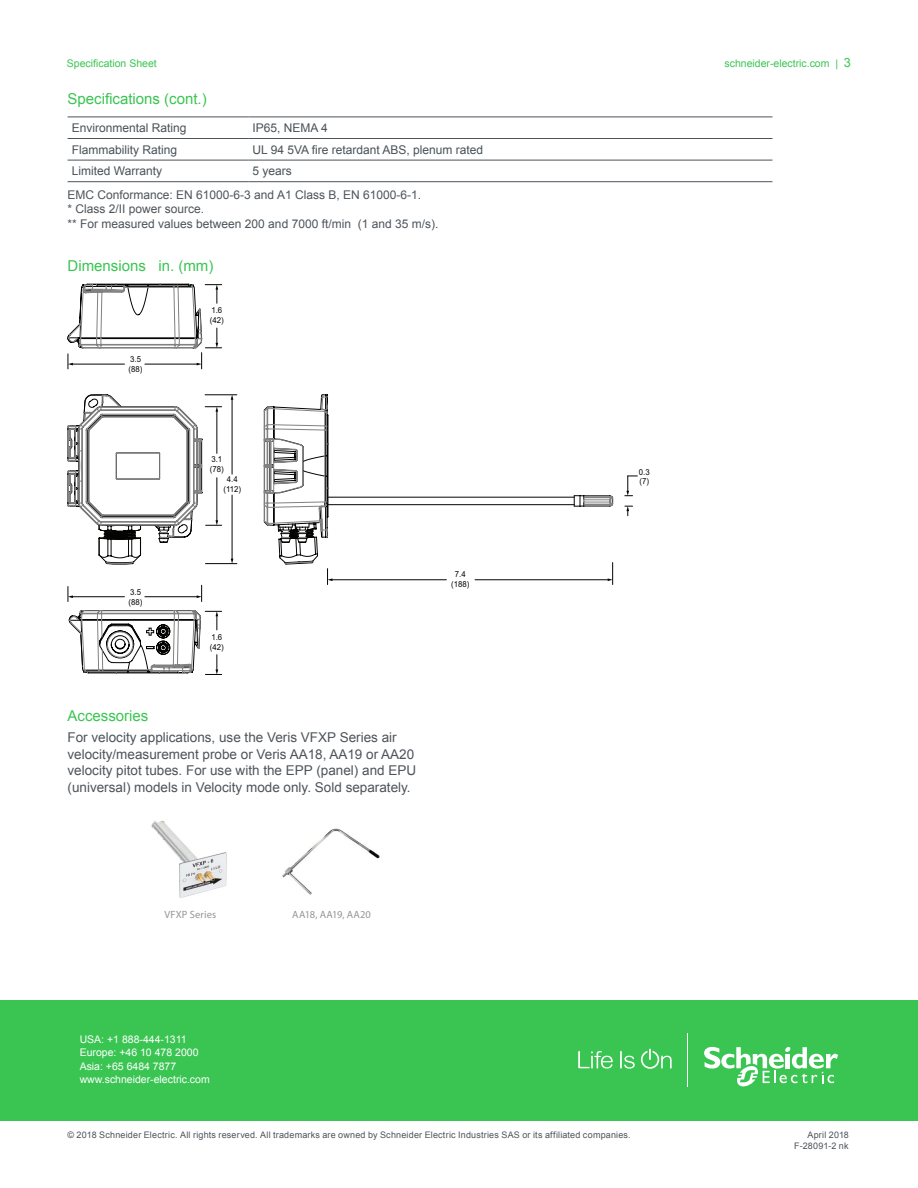
<style>
.page{position:relative;width:918px;height:1188px;background:#fff}
.page>*{position:absolute;margin:0;border:0;box-sizing:border-box;transform-origin:0 0}
.Subhead_Style_03{font:15px "Arial";color:#3ac552}
.Body_Copy_Style{font:13.5px/16.5px "Arial";color:#4d545a}
.Footnote_style{font:12px "Arial";color:#4d545a}
.Table_Body_Copy{font:12px "Arial";color:#485258}
.t1{font:10.5px/13.5px "Arial";color:#fff}
.t2{font:10.5px "Arial";color:#3ac552}
.Product_Caption_2017{font:10.5px "Myriad Pro";letter-spacing:.015em;color:#939598}
.t3{font:9px/10.5px "Arial";letter-spacing:.02em;color:#4d545a;text-align:right}
.t4{font:8.25px/9.9px "Arial";color:#040503;scale:.95 1}
.s1{font-size:12.75px}
</style>
<div class="page">
<div style="left:0;top:1000px;width:918px;height:120px;background:#3ac552"></div>
<svg style="left:578px;top:1051px;width:35px;height:18px"></svg>
<svg style="left:620px;top:1051px;width:15px;height:18px"></svg>
<svg style="left:641px;top:1049px;width:31px;height:20px"></svg>
<svg style="left:704px;top:1047px;width:134px;height:40px"></svg>
<hr style="left:687px;top:1033px;width:1px;height:54px;background:#fff">
<img style="left:151px;top:820px;width:76px;height:78px">
<img style="left:282px;top:828px;width:98px;height:67px">
<hr style="left:68px;top:117px;width:180px;height:1px;background:#4d545a">
<hr style="left:248px;top:117px;width:524px;height:1px;background:#4d545a">
<hr style="left:68px;top:138px;width:180px;height:1px;background:#4d545a">
<hr style="left:248px;top:138px;width:524px;height:1px;background:#4d545a">
<hr style="left:68px;top:160px;width:180px;height:1px;background:#4d545a">
<hr style="left:248px;top:160px;width:524px;height:1px;background:#4d545a">
<hr style="left:68px;top:181px;width:180px;height:1px;background:#4d545a">
<hr style="left:248px;top:181px;width:524px;height:1px;background:#4d545a">
<svg style="left:263px;top:410px;width:350px;height:153px"></svg>
<hr style="left:205px;top:394px;width:32px;height:1px;background:#040503">
<hr style="left:205px;top:563px;width:32px;height:1px;background:#040503">
<hr style="left:232px;top:399px;width:1px;height:75px;background:#040503">
<hr style="left:232px;top:495px;width:1px;height:65px;background:#040503">
<svg style="left:68px;top:394px;width:154px;height:170px"></svg>
<hr style="left:332px;top:579px;width:114px;height:1px;background:#040503">
<svg style="left:264px;top:394px;width:68px;height:191px"></svg>
<hr style="left:475px;top:579px;width:134px;height:1px;background:#040503">
<svg style="left:608px;top:563px;width:5px;height:22px"></svg>
<svg style="left:625px;top:476px;width:12px;height:20px"></svg>
<svg style="left:625px;top:506px;width:8px;height:10px"></svg>
<svg style="left:68px;top:284px;width:154px;height:85px"></svg>
<hr style="left:72px;top:596px;width:52px;height:1px;background:#040503">
<svg style="left:68px;top:587px;width:5px;height:15px"></svg>
<hr style="left:145px;top:596px;width:53px;height:1px;background:#040503">
<svg style="left:197px;top:585px;width:5px;height:17px"></svg>
<svg style="left:68px;top:610px;width:154px;height:65px"></svg>
<p class="t2" style="left:67px;top:56px;width:91px">Specification Sheet</p>
<p class="t2" style="left:725px;top:56px;width:128px">schneider-electric.com | <span class="s1">3</span></p>
<p class="Subhead_Style_03" style="left:68px;top:89px;width:141px">Specifications (cont.)</p>
<p class="Table_Body_Copy" style="left:72px;top:120px;width:116px">Environmental Rating</p>
<p class="Table_Body_Copy" style="left:252px;top:120px;width:77px">IP65, NEMA 4</p>
<p class="Table_Body_Copy" style="left:72px;top:142px;width:107px">Flammability Rating</p>
<p class="Table_Body_Copy" style="left:252px;top:142px;width:232px">UL 94 5VA fire retardant ABS, plenum rated</p>
<p class="Table_Body_Copy" style="left:72px;top:163px;width:92px">Limited Warranty</p>
<p class="Table_Body_Copy" style="left:252px;top:163px;width:41px">5 years</p>
<p class="Footnote_style" style="left:68px;top:186px;width:355px">EMC Conformance: EN 61000-6-3 and A1 Class B, EN 61000-6-1.</p>
<p class="Footnote_style" style="left:68px;top:201px;width:138px">* Class 2/II power source.</p>
<p class="Footnote_style" style="left:68px;top:216px;width:372px">** For measured values between 200 and 7000 ft/min (1 and 35 m/s).</p>
<p class="Subhead_Style_03" style="left:68px;top:256px;width:147px">Dimensions in. (mm)</p>
<p class="t4" style="left:210px;top:305px;width:16px">1.6 (42)</p>
<p class="t4" style="left:129px;top:354px;width:16px">3.5 (88)</p>
<p class="t4" style="left:129px;top:587px;width:16px">3.5 (88)</p>
<p class="t4" style="left:210px;top:455px;width:16px">3.1 (78)</p>
<p class="t4" style="left:223px;top:474px;width:20px;text-align:center">4.4 (112)</p>
<p class="t4" style="left:210px;top:632px;width:16px">1.6 (42)</p>
<p class="Subhead_Style_03" style="left:68px;top:706px;width:82px">Accessories</p>
<p class="Body_Copy_Style" style="left:68px;top:729px;width:350px">For velocity applications, use the Veris VFXP Series air velocity/measurement probe or Veris AA18, AA19 or AA20 velocity pitot tubes. For use with the EPP (panel) and EPU (universal) models in Velocity mode only. Sold separately.</p>
<p class="t4" style="left:451px;top:569px;width:21px;text-align:center">7.4 (188)</p>
<p class="Product_Caption_2017" style="left:165px;top:908px;width:53px">VFXP Series</p>
<p class="Product_Caption_2017" style="left:292px;top:908px;width:80px">AA18, AA19, AA20</p>
<p class="t1" style="left:80px;top:1033px;width:132px">USA: +1 888-444-1311<br>Europe: +46 10 478 2000<br>Asia: +65 6484 7877 www.schneider-electric.com</p>
<p class="t4" style="left:639px;top:467px;width:13px">0.3 (7)</p>
<p class="t3" style="left:68px;top:1130px;width:565px">© 2018 Schneider Electric. All rights reserved. All trademarks are owned by Schneider Electric Industries SAS or its affiliated companies.</p>
<p class="t3" style="left:794px;top:1130px;width:56px">April 2018<br>F-28091-2 nk</p>
</div>
